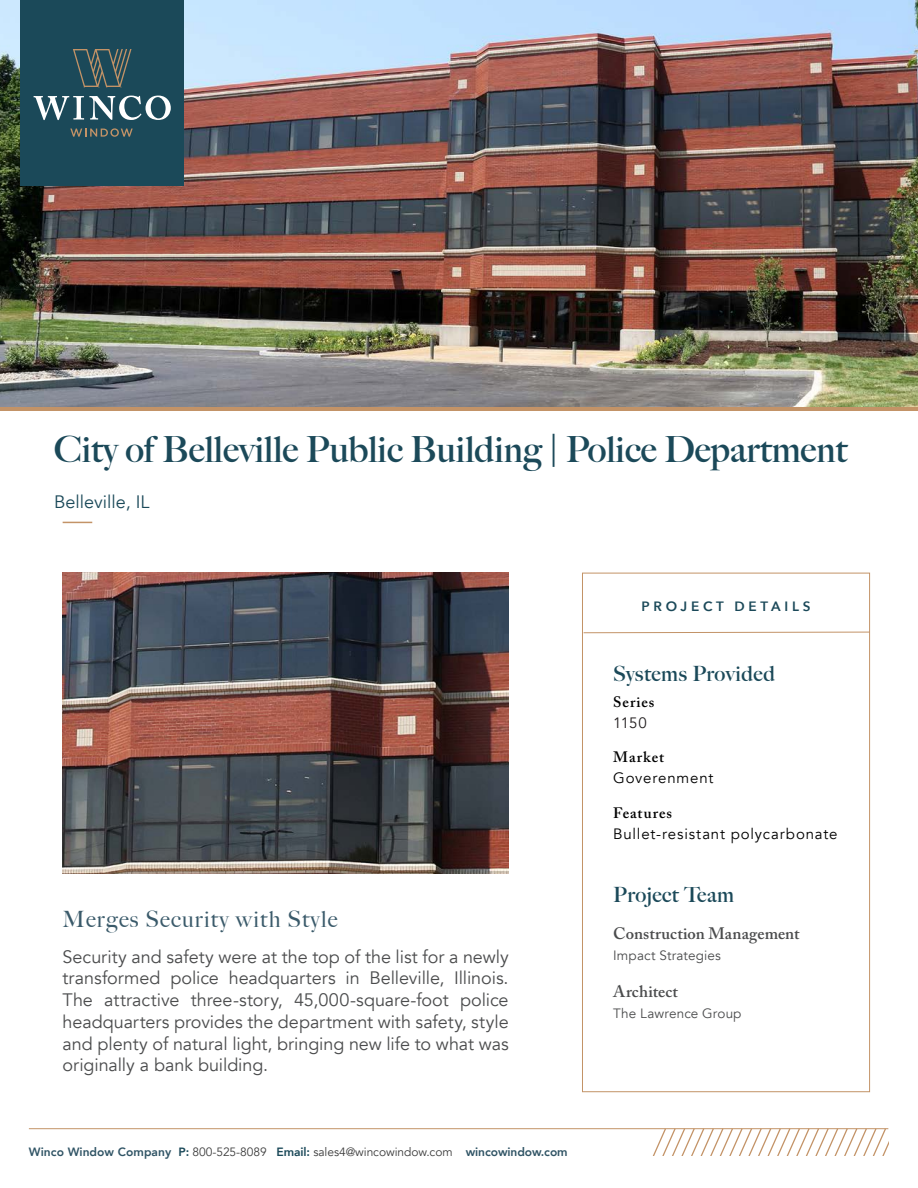
<style>
.page{position:relative;width:918px;height:1188px;background:#fff}
.page>*{position:absolute;margin:0;border:0;box-sizing:border-box;transform-origin:0 0}
.t1{font:700 36px "Big Caslon FB";color:#1b4959}
.Paragraph_Style_1{font:500 22.5px "Big Caslon";letter-spacing:.05em;color:#3a5a6a}
.t2{font:700 21px "Big Caslon FB";letter-spacing:.025em;color:#1b4959}
.Paragraph_Style_1-2{font:18px/21.8px "Avenir";letter-spacing:-.005em;color:#4b4c4d;text-align:justify}
.t3{font:18px "Avenir";color:#1b4959}
.Paragraph_Style_1-3{font:600 16.5px "Adobe Caslon Pro";letter-spacing:.005em;color:#4b4c4d}
.Paragraph_Style_1-4{font:15px/21px "Avenir";letter-spacing:.055em;color:#000}
.Paragraph_Style_1-5{font:600 15px/21px "Adobe Caslon Pro";letter-spacing:.065em;color:#000}
.Paragraph_Style_1-6{font:13.5px "Avenir";letter-spacing:.01em;color:#4b4c4d}
.t4{font:600 13.5px "Avenir Next";letter-spacing:.28em;color:#1b4959}
.t5{font:12px "Avenir";letter-spacing:-.005em;color:#3d3d3d}
.s1{font-family:"Avenir";font-weight:400;color:#231f20}
.s2{font-family:"Adobe Caslon Pro";font-weight:600}
.s3{font-weight:800;color:#305465}
.s4{font-weight:800;color:#1b4959}
</style>
<div class="page">
<img style="left:0;top:0;width:918px;height:407px">
<svg style="left:63px;top:522px;width:29px;height:1px"></svg>
<div style="left:21px;top:0;width:163px;height:186px;background:#1b4959"></div>
<svg style="left:34px;top:96px;width:137px;height:24px"></svg>
<svg style="left:70px;top:128px;width:63px;height:9px"></svg>
<svg style="left:73px;top:49px;width:59px;height:38px"></svg>
<hr style="left:0;top:407px;width:918px;height:3px;background:#c39367">
<hr style="left:29px;top:1128px;width:859px;height:1px;background:#c39367">
<svg style="left:650px;top:1128px;width:238px;height:28px"></svg>
<img style="left:63px;top:573px;width:446px;height:301px">
<div style="left:582px;top:573px;width:288px;height:519px;border:1px solid #c39367"></div>
<svg style="left:583px;top:631px;width:288px;height:3px"></svg>
<p class="t1" style="left:54px;top:428px;width:795px">City of Belleville Public Building | Police Department</p>
<p class="t3" style="left:54px;top:491px;width:97px">Belleville, IL</p>
<p class="t4" style="left:642px;top:594px;width:171px">PROJECT DETAILS</p>
<p class="t2" style="left:613px;top:662px;width:163px">Systems Provided</p>
<p class="Paragraph_Style_1-5" style="left:613px;top:691px;width:43px">Series<br><span class="s1">1150</span></p>
<p class="Paragraph_Style_1-4" style="left:613px;top:747px;width:102px"><span class="s2">Market<br></span>Goverenment</p>
<p class="Paragraph_Style_1-4" style="left:613px;top:802px;width:226px"><span class="s2">Features<br></span>Bullet-resistant polycarbonate</p>
<p class="Paragraph_Style_1" style="left:63px;top:906px;width:276px">Merges Security with Style</p>
<p class="Paragraph_Style_1-2" style="left:63px;top:946px;width:448px">Security and safety were at the top of the list for a newly transformed police headquarters in Belleville, Illinois.<br>The attractive three-story, 45,000-square-foot police headquarters provides the department with safety, style and plenty of natural light, bringing new life to what was originally a bank building.</p>
<p class="t5" style="left:29px;top:1145px;width:540px"><span class="s3">Winco Window Company</span> <span class="s4">P:</span> 800-525-8089 <span class="s4">Email:</span> sales4@wincowindow.com <span class="s3">wincowindow.com</span></p>
<p class="t2" style="left:613px;top:882px;width:122px">Project Team</p>
<p class="Paragraph_Style_1-3" style="left:613px;top:923px;width:188px">Construction Management</p>
<p class="Paragraph_Style_1-6" style="left:613px;top:947px;width:109px">Impact Strategies</p>
<p class="Paragraph_Style_1-3" style="left:613px;top:982px;width:66px">Architect</p>
<p class="Paragraph_Style_1-6" style="left:613px;top:1006px;width:130px">The Lawrence Group</p>
</div>
